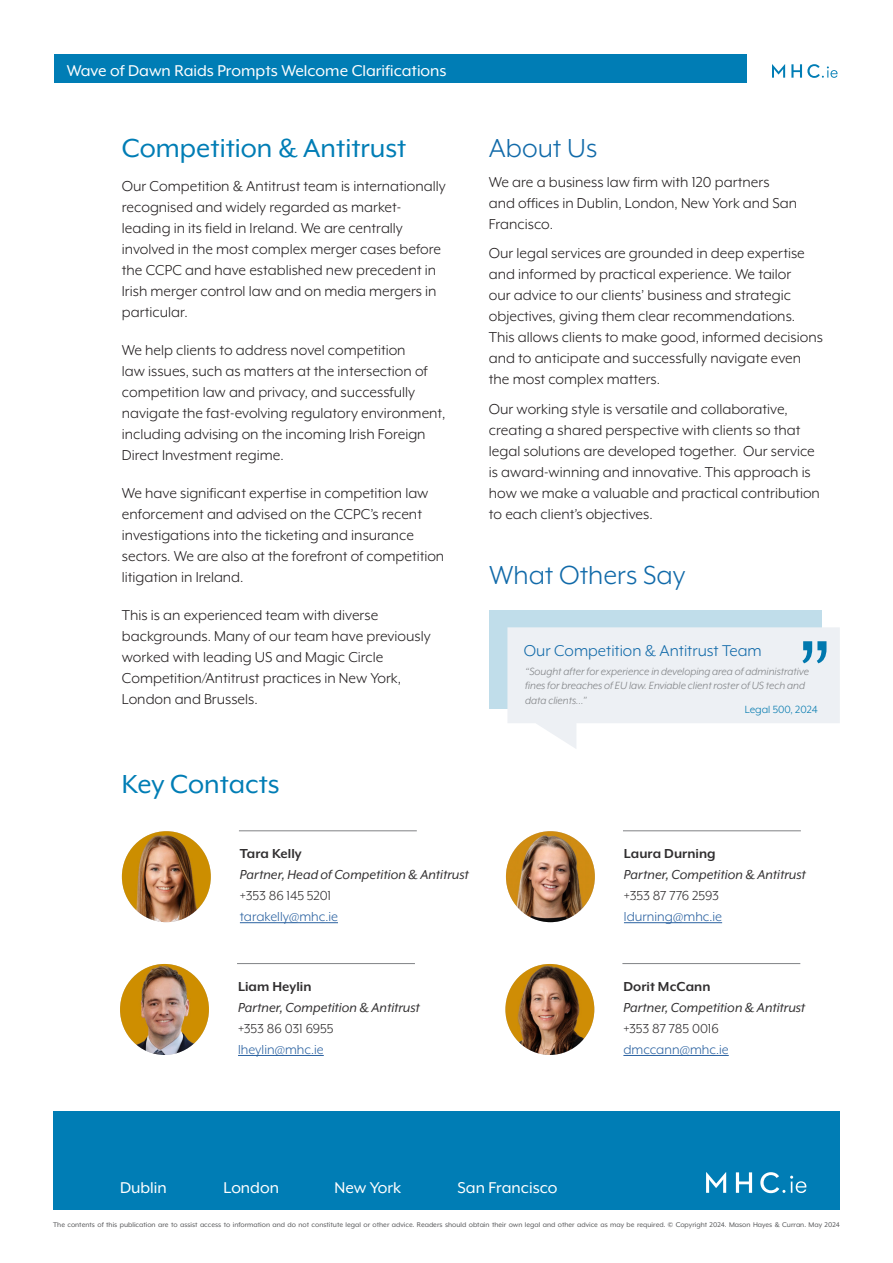
<style>
.page{position:relative;width:893px;height:1263px;background:#fff}
.page>*{position:absolute;margin:0;border:0;box-sizing:border-box;transform-origin:0 0}
.MHC_Sub_Head{font:30px "Mr Eaves XL Mod OT";color:#007db5}
.MHC_Body{font:30px "Mr Eaves XL Mod OT";color:#116aa9}
.MHC_Footer_Cities{font:18px "Mr Eaves XL Mod OT";color:#fff}
.t1{font:18px "Mr Eaves XL Mod OT";color:#116aa9}
.MHC_Body-2{font:16.5px/21px "Mr Eaves XL Mod OT";color:#231f20}
.t2{font:italic 15px "Mr Eaves XL Mod OT";color:#312f30}
.t3{font:15px "Mr Eaves XL Mod OT";color:#2b62a1}
.t4{font:15px "Mr Eaves XL Mod OT";letter-spacing:-.005em;color:#312f30}
.t5{font:700 15px "Mr Eaves XL Mod OT";letter-spacing:.005em;color:#312f30}
.MHC_Quote_Text{font:italic 12px/14.4px "Mr Eaves XL Mod OT";color:#808285}
.t6{font:12px "Mr Eaves XL Mod OT";color:#0078ae}
.MHC_Disclaimer{font:7.8px "Mr Eaves XL Mod OT";color:#57585a}
</style>
<div class="page">
<svg style="left:772px;top:64px;width:65px;height:14px"></svg>
<div style="left:53px;top:1111px;width:787px;height:99px;background:#007db5"></div>
<svg style="left:706px;top:1172px;width:100px;height:21px"></svg>
<hr style="left:240px;top:922px;width:98px;height:1px;background:#2b62a1">
<img style="left:122px;top:831px;width:89px;height:91px">
<hr style="left:239px;top:830px;width:178px;height:1px;background:#808285">
<hr style="left:624px;top:922px;width:98px;height:1px;background:#2b62a1">
<img style="left:506px;top:831px;width:89px;height:91px">
<hr style="left:623px;top:830px;width:178px;height:1px;background:#808285">
<hr style="left:238px;top:1055px;width:86px;height:1px;background:#2b62a1">
<img style="left:120px;top:964px;width:89px;height:91px">
<hr style="left:237px;top:963px;width:178px;height:1px;background:#808285">
<hr style="left:623px;top:1055px;width:106px;height:1px;background:#2b62a1">
<img style="left:505px;top:964px;width:89px;height:91px">
<hr style="left:622px;top:963px;width:178px;height:1px;background:#808285">
<div style="left:54px;top:54px;width:692px;height:29px;background:#007db5"></div>
<div style="left:489px;top:610px;width:332px;height:98px;background:#c0ddea"></div>
<svg style="left:507px;top:627px;width:333px;height:122px"></svg>
<p class="MHC_Footer_Cities" style="left:67px;top:60px;width:381px">Wave of Dawn Raids Prompts Welcome Clarifications</p>
<p class="MHC_Sub_Head" style="left:122px;top:132px;width:286px">Competition &amp; Antitrust</p>
<p class="MHC_Body-2" style="left:122px;top:176px;width:325px">Our Competition &amp; Antitrust team is internationally recognised and widely regarded as market&shy;leading in its field in Ireland. We are centrally involved in the most complex merger cases before the CCPC and have established new precedent in Irish merger control law and on media mergers in particular.</p>
<p class="MHC_Body-2" style="left:122px;top:340px;width:325px">We help clients to address novel competition<br>law issues, such as matters at the intersection of competition law and privacy, and successfully navigate the fast-evolving regulatory environment, including advising on the incoming Irish Foreign Direct Investment regime.</p>
<p class="MHC_Body-2" style="left:122px;top:483px;width:324px">We have significant expertise in competition law enforcement and advised on the CCPC’s recent investigations into the ticketing and insurance sectors. We are also at the forefront of competition litigation in Ireland.</p>
<p class="MHC_Body-2" style="left:122px;top:605px;width:310px">This is an experienced team with diverse backgrounds. Many of our team have previously worked with leading US and Magic Circle Competition/Antitrust practices in New York, London and Brussels.</p>
<p class="MHC_Body" style="left:489px;top:132px;width:110px">About Us</p>
<p class="MHC_Body-2" style="left:489px;top:171px;width:310px">We are a business law firm with 120 partners and offices in Dublin, London, New York and San<br>Francisco.</p>
<p class="MHC_Body-2" style="left:489px;top:242px;width:336px">Our legal services are grounded in deep expertise and informed by practical experience. We tailor<br>our advice to our clients’ business and strategic objectives, giving them clear recommendations.<br>This allows clients to make good, informed decisions and to anticipate and successfully navigate even the most complex matters.</p>
<p class="MHC_Body-2" style="left:489px;top:398px;width:333px">Our working style is versatile and collaborative, creating a shared perspective with clients so that legal solutions are developed together. Our service is award-winning and innovative. This approach is how we make a valuable and practical contribution to each client’s objectives.</p>
<p class="MHC_Body" style="left:489px;top:559px;width:198px">What Others Say</p>
<p class="t1" style="left:524px;top:641px;width:239px">Our Competition &amp; Antitrust Team</p>
<p class="MHC_Quote_Text" style="left:525px;top:664px;width:285px">“Sought after for experience in developing area of administrative fines for breaches of EU law. Enviable client roster of US tech and data clients...”</p>
<p class="t6" style="left:745px;top:702px;width:75px">Legal 500, 2024</p>
<p class="MHC_Sub_Head" style="left:122px;top:768px;width:159px">Key Contacts</p>
<p class="t5" style="left:240px;top:845px;width:63px">Tara Kelly</p>
<p class="t2" style="left:240px;top:867px;width:231px">Partner, Head of Competition &amp; Antitrust</p>
<p class="t4" style="left:240px;top:887px;width:93px">+353 86 145 5201</p>
<p class="t3" style="left:240px;top:908px;width:100px">tarakelly@mhc.ie</p>
<p class="t5" style="left:238px;top:978px;width:75px">Liam Heylin</p>
<p class="t2" style="left:238px;top:999px;width:184px">Partner, Competition &amp; Antitrust</p>
<p class="t4" style="left:238px;top:1020px;width:97px">+353 86 031 6955</p>
<p class="t3" style="left:238px;top:1041px;width:87px">lheylin@mhc.ie</p>
<p class="t5" style="left:624px;top:845px;width:93px">Laura Durning</p>
<p class="t2" style="left:624px;top:867px;width:184px">Partner, Competition &amp; Antitrust</p>
<p class="t4" style="left:624px;top:887px;width:96px">+353 87 776 2593</p>
<p class="t3" style="left:624px;top:908px;width:100px">ldurning@mhc.ie</p>
<p class="t5" style="left:623px;top:978px;width:89px">Dorit McCann</p>
<p class="t2" style="left:623px;top:999px;width:184px">Partner, Competition &amp; Antitrust</p>
<p class="t4" style="left:623px;top:1020px;width:97px">+353 87 785 0016</p>
<p class="t3" style="left:623px;top:1041px;width:107px">dmccann@mhc.ie</p>
<p class="MHC_Footer_Cities" style="left:120px;top:1178px;width:48px">Dublin</p>
<p class="MHC_Footer_Cities" style="left:224px;top:1178px;width:57px">London</p>
<p class="MHC_Footer_Cities" style="left:335px;top:1178px;width:68px">New York</p>
<p class="MHC_Footer_Cities" style="left:458px;top:1178px;width:101px">San Francisco</p>
<p class="MHC_Disclaimer" style="left:53px;top:1220px;width:788px">The contents of this publication are to assist access to information and do not constitute legal or other advice. Readers should obtain their own legal and other advice as may be required. © Copyright 2024. Mason Hayes &amp; Curran. May 2024</p>
</div>
